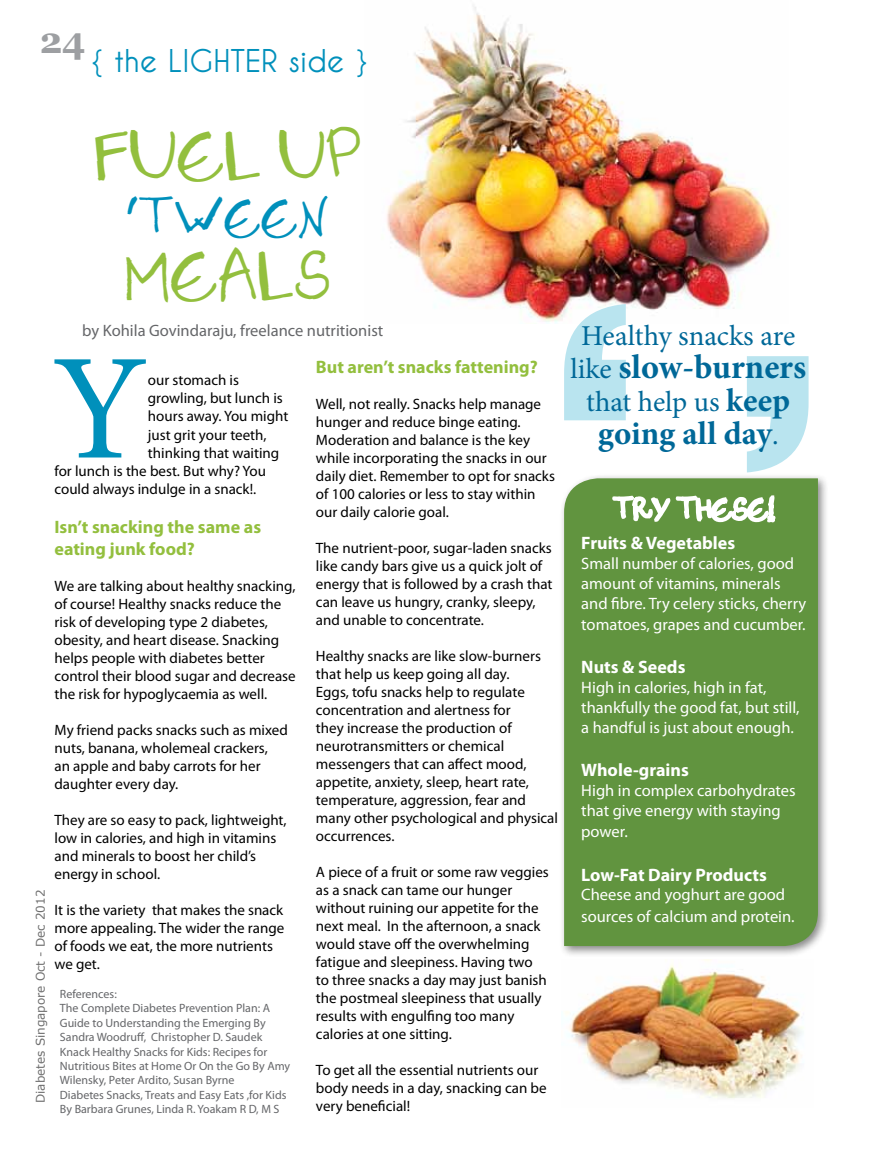
<style>
.page{position:relative;width:872px;height:1170px;background:#fff}
.page>*{position:absolute;margin:0;border:0;box-sizing:border-box;transform-origin:0 0}
.t1{font:150.9px "Minion Pro";color:#0090bb}
.t2{font:41.7px "Lilith Script";color:#93bf3e}
.t3{font:700 36px "Georgia";color:#9d9fa2}
.t4{font:700 34.2px "Minion Pro";color:#006898}
.t5{font:700 32.85px "Minion Pro";color:#006898}
.t6{font:32.4px "Lilith Script";color:#0090bb}
.t7{font:700 31.05px "Caviar Dreams";color:#0090bb}
.t8{font:28.8px "Minion Pro";letter-spacing:-.005em;color:#006898}
.t9{font:700 18px/21.6px "Myriad Pro";color:#93bf3e}
.t10{font:700 18px "Myriad Pro";color:#fff}
.t11{font:16.5px/19.8px "Myriad Pro";color:#fff}
.t12{font:16.5px "Myriad Pro";color:#656669}
.t13{font:15px/18px "Myriad Pro";color:#000}
.t14{font:12px/14.4px "Myriad Pro";color:#656669}
.t15{font:12px "Verdana";color:#000}
.s1{font-size:30.6px}
.s2{font-weight:400;font-size:28.8px}
.s3{font-weight:700;font-size:32.85px}
</style>
<div class="page">
<img style="left:565px;top:959px;width:238px;height:140px">
<img style="left:387px;top:6px;width:388px;height:317px">
<div style="left:559px;top:473px;width:270px;height:484px;background:#000;opacity:.47"></div>
<div style="left:564px;top:478px;width:254px;height:467px;background:#61943f"></div>
<svg style="left:611px;top:494px;width:166px;height:30px"></svg>
<svg style="left:564px;top:304px;width:62px;height:116px"></svg>
<svg style="left:747px;top:356px;width:61px;height:116px"></svg>
<h3 class="t3" style="left:40px;top:20px;width:47px">24</h3>
<h3 class="t7" style="left:91px;top:43px;width:279px"><span class="s1">{</span> the LIGHTER side <span class="s1">}</span></h3>
<h2 class="t2" style="left:94px;top:120px;width:269px">FUEL UP</h2>
<h3 class="t6" style="left:127px;top:190px;width:203px">‘TWEEN</h3>
<h2 class="t2" style="left:125px;top:240px;width:207px">MEALS</h2>
<p class="t12" style="left:82px;top:320px;width:302px">by Kohila Govindaraju, freelance nutritionist</p>
<h1 class="t1" style="left:52px;top:308px;width:97px">Y</h1>
<p class="t13" style="left:148px;top:371px;width:93px">our stomach is</p>
<p class="t13" style="left:148px;top:389px;width:136px">growling, but lunch is</p>
<p class="t13" style="left:148px;top:407px;width:142px">hours away. You might</p>
<p class="t13" style="left:148px;top:425px;width:120px">just grit your teeth,</p>
<p class="t13" style="left:148px;top:443px;width:133px">thinking that waiting</p>
<p class="t13" style="left:54px;top:461px;width:213px">for lunch is the best. But why? You</p>
<p class="t13" style="left:54px;top:479px;width:203px">could always indulge in a snack!.</p>
<p class="t9" style="left:54px;top:515px;width:208px">Isn’t snacking the same as eating junk food?</p>
<p class="t13" style="left:54px;top:576px;width:243px">We are talking about healthy snacking, of course! Healthy snacks reduce the risk of developing type 2 diabetes, obesity, and heart disease. Snacking helps people with diabetes better control their blood sugar and decrease the risk for hypoglycaemia as well.</p>
<p class="t13" style="left:54px;top:720px;width:235px">My friend packs snacks such as mixed nuts, banana, wholemeal crackers,<br>an apple and baby carrots for her daughter every day.</p>
<p class="t13" style="left:54px;top:810px;width:234px">They are so easy to pack, lightweight, low in calories, and high in vitamins and minerals to boost her child’s energy in school.</p>
<p class="t13" style="left:54px;top:900px;width:231px">It is the variety that makes the snack more appealing. The wider the range of foods we eat, the more nutrients we get.</p>
<p class="t15" style="left:33px;top:1103px;width:215px;rotate:-90deg">Diabetes Singapore Oct - Dec 2012</p>
<p class="t14" style="left:60px;top:986px;width:232px">References:<br>The Complete Diabetes Prevention Plan: A Guide to Understanding the Emerging By Sandra Woodruff, Christopher D. Saudek Knack Healthy Snacks for Kids: Recipes for Nutritious Bites at Home Or On the Go By Amy Wilensky, Peter Ardito, Susan Byrne<br>Diabetes Snacks, Treats and Easy Eats ,for Kids By Barbara Grunes, Linda R. Yoakam R D, M S</p>
<p class="t9" style="left:316px;top:355px;width:223px">But aren’t snacks fattening?</p>
<p class="t13" style="left:316px;top:394px;width:240px">Well, not really. Snacks help manage hunger and reduce binge eating.<br>Moderation and balance is the key while incorporating the snacks in our daily diet. Remember to opt for snacks of 100 calories or less to stay within our daily calorie goal.</p>
<p class="t13" style="left:316px;top:538px;width:238px">The nutrient-poor, sugar-laden snacks like candy bars give us a quick jolt of energy that is followed by a crash that can leave us hungry, cranky, sleepy, and unable to concentrate.</p>
<p class="t13" style="left:316px;top:646px;width:243px">Healthy snacks are like slow-burners that help us keep going all day.<br>Eggs, tofu snacks help to regulate concentration and alertness for<br>they increase the production of neurotransmitters or chemical messengers that can affect mood, appetite, anxiety, sleep, heart rate, temperature, aggression, fear and many other psychological and physical occurrences.</p>
<p class="t13" style="left:316px;top:862px;width:234px">A piece of a fruit or some raw veggies as a snack can tame our hunger without ruining our appetite for the next meal. In the afternoon, a snack would stave off the overwhelming fatigue and sleepiness. Having two to three snacks a day may just banish the postmeal sleepiness that usually results with engulfing too many calories at one sitting.</p>
<p class="t13" style="left:316px;top:1060px;width:232px">To get all the essential nutrients our body needs in a day, snacking can be very beneficial!</p>
<h3 class="t8" style="left:581px;top:317px;width:215px">Healthy snacks are</h3>
<h3 class="t4" style="left:570px;top:343px;width:237px"><span class="s2">like</span> slow-burners</h3>
<h3 class="t8" style="left:586px;top:383px;width:205px">that help us <span class="s3">keep</span></h3>
<h3 class="t5" style="left:598px;top:410px;width:182px">going all day<span class="s2">.</span></h3>
<p class="t10" style="left:581px;top:531px;width:155px">Fruits &amp; Vegetables</p>
<p class="t11" style="left:581px;top:553px;width:226px">Small number of calories, good amount of vitamins, minerals and fibre. Try celery sticks, cherry</p>
<p class="t11" style="left:581px;top:614px;width:226px">tomatoes, grapes and cucumber.</p>
<p class="t10" style="left:581px;top:655px;width:106px">Nuts &amp; Seeds</p>
<p class="t11" style="left:581px;top:677px;width:220px">High in calories, high in fat, thankfully the good fat, but still, a handful is just about enough.</p>
<p class="t10" style="left:581px;top:758px;width:109px">Whole-grains</p>
<p class="t11" style="left:581px;top:780px;width:216px">High in complex carbohydrates that give energy with staying</p>
<p class="t11" style="left:581px;top:821px;width:48px">power.</p>
<p class="t10" style="left:581px;top:862px;width:187px">Low-Fat Dairy Products</p>
<p class="t11" style="left:581px;top:883px;width:215px;line-height:21.6px">Cheese and yoghurt are good sources of calcium and protein.</p>
</div>
